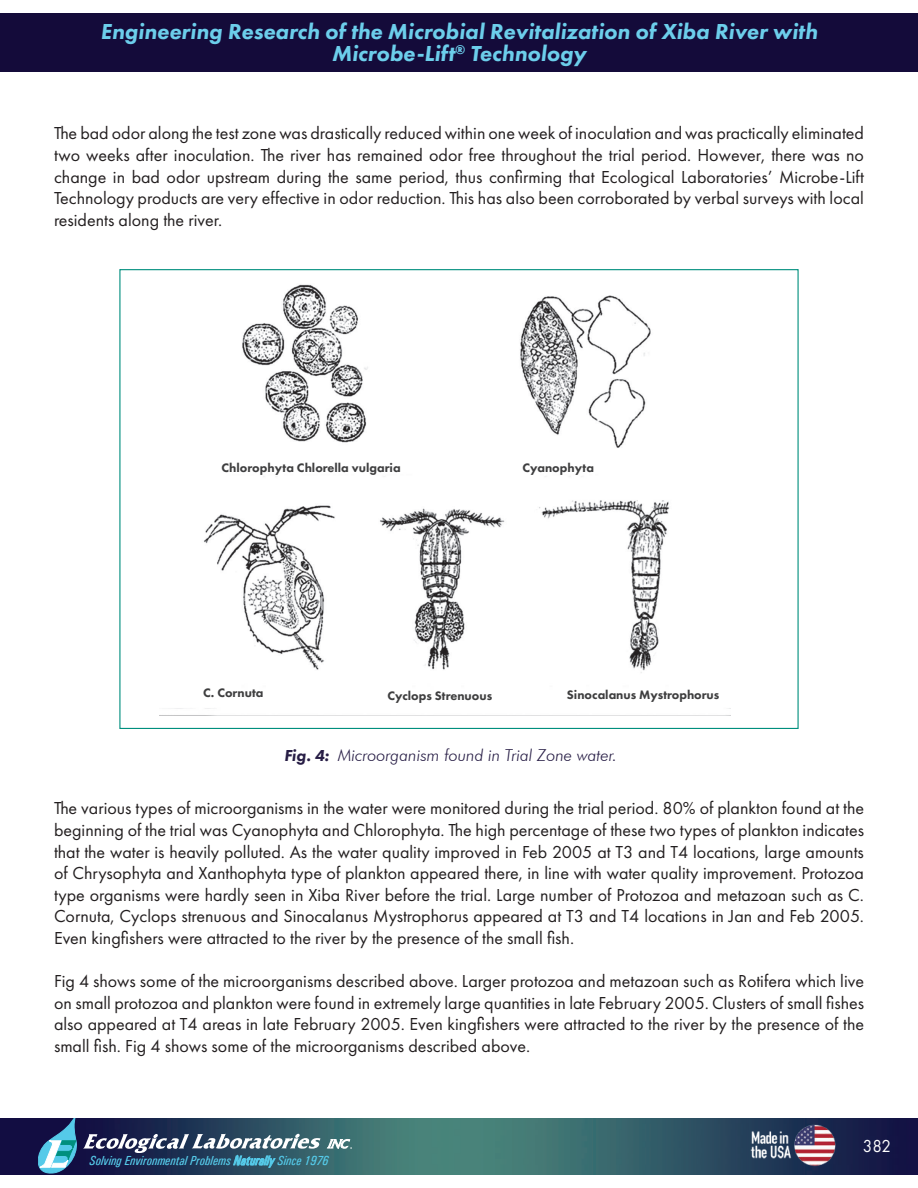
<style>
.page{position:relative;width:918px;height:1188px;background:#fff}
.page>*{position:absolute;margin:0;border:0;box-sizing:border-box;transform-origin:0 0}
.t1{font:italic 800 22.5px/22.5px "Futura PT";color:#6cceeb;text-align:center}
.t2{font:18px/21.6px "Futura PT";color:#231f20;text-align:justify}
.t3{font:18px "Futura PT";color:#fff;scale:.94 1}
.t4{font:italic 300 16.5px "Futura BT";color:#271d45}
.t5{font:italic 500 condensed 13.2px "Univers";color:#55cae9}
.t6{font:800 12.75px "Futura PT";color:#3e3e3f}
.s1{font-family:"Futura PT";font-weight:800}
</style>
<div class="page">
<img style="left:0;top:1118px;width:918px;height:56px">
<svg style="left:327px;top:1139px;width:25px;height:10px"></svg>
<svg style="left:38px;top:1118px;width:283px;height:57px;background:#3c5571"></svg>
<img style="left:748px;top:1123px;width:90px;height:47px">
<div style="left:0;top:14px;width:918px;height:58px;background:#140b3a"></div>
<img style="left:159px;top:284px;width:572px;height:432px">
<p class="t1" style="left:100px;top:19px;width:719px">Engineering Research of the Microbial Revitalization of Xiba River with<br>Microbe-Lift<sup>®</sup> Technology</p>
<p class="t2" style="left:54px;top:123px;width:812px">The bad odor along the test zone was drastically reduced within one week of inoculation and was practically eliminated two weeks after inoculation. The river has remained odor free throughout the trial period. However, there was no change in bad odor upstream during the same period, thus confirming that Ecological Laboratories’ Microbe-Lift Technology products are very effective in odor reduction. This has also been corroborated by verbal surveys with local residents along the river.</p>
<p class="t6" style="left:222px;top:460px;width:181px">Chlorophyta Chlorella vulgaria</p>
<p class="t6" style="left:522px;top:460px;width:73px">Cyanophyta</p>
<p class="t6" style="left:203px;top:685px;width:62px">C. Cornuta</p>
<p class="t6" style="left:387px;top:688px;width:106px">Cyclops Strenuous</p>
<p class="t6" style="left:567px;top:686px;width:154px">Sinocalanus Mystrophorus</p>
<p class="t4" style="left:284px;top:745px;width:334px"><span class="s1">Fig. 4:</span> Microorganism found in Trial Zone water.</p>
<p class="t2" style="left:54px;top:798px;width:812px">The various types of microorganisms in the water were monitored during the trial period. 80% of plankton found at the beginning of the trial was Cyanophyta and Chlorophyta. The high percentage of these two types of plankton indicates that the water is heavily polluted. As the water quality improved in Feb 2005 at T3 and T4 locations, large amounts of Chrysophyta and Xanthophyta type of plankton appeared there, in line with water quality improvement. Protozoa type organisms were hardly seen in Xiba River before the trial. Large number of Protozoa and metazoan such as C.<br>Cornuta, Cyclops strenuous and Sinocalanus Mystrophorus appeared at T3 and T4 locations in Jan and Feb 2005.<br>Even kingfishers were attracted to the river by the presence of the small fish.</p>
<p class="t2" style="left:54px;top:970px;width:812px">Fig 4 shows some of the microorganisms described above. Larger protozoa and metazoan such as Rotifera which live on small protozoa and plankton were found in extremely large quantities in late February 2005. Clusters of small fishes also appeared at T4 areas in late February 2005. Even kingfishers were attracted to the river by the presence of the small fish. Fig 4 shows some of the microorganisms described above.</p>
<p class="t5" style="left:90px;top:1153px;width:241px">Solving Environmental Problems Naturally Since 1976</p>
<p class="t3" style="left:863px;top:1135px;width:31px">382</p>
</div>
